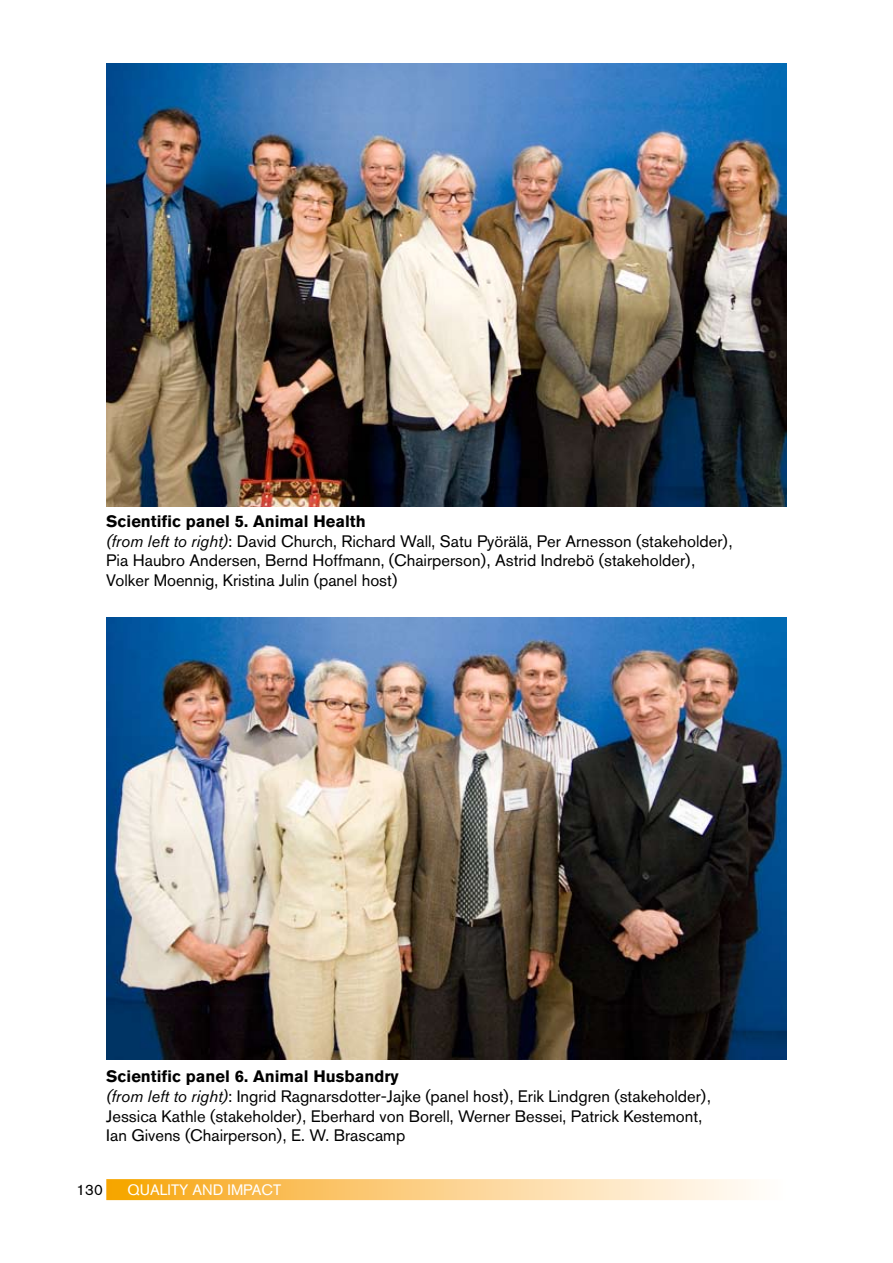
<style>
.page{position:relative;width:893px;height:1263px;background:#fff}
.page>*{position:absolute;margin:0;border:0;box-sizing:border-box;transform-origin:0 0}
.t1{font:16.5px/19.8px "Akzidenz Grotesk BQ";color:#000}
.t2{font:15px "Akzidenz Grotesk BQ";color:#fff}
.t3{font:15px "Akzidenz Grotesk BQ";color:#000}
.s1{font-weight:700}
.s2{font-style:italic}
</style>
<div class="page">
<svg style="left:106px;top:1179px;width:648px;height:21px;background:#fbd085"></svg>
<img style="left:106px;top:64px;width:681px;height:442px">
<img style="left:106px;top:617px;width:681px;height:443px">
<p class="t1" style="left:106px;top:511px;width:628px"><span class="s1">Scientific panel 5. Animal Health<br></span><span class="s2">(from left to right)</span>: David Church, Richard Wall, Satu Pyörälä, Per Arnesson (stakeholder), Pia Haubro Andersen, Bernd Hoffmann, (Chairperson), Astrid Indrebö (stakeholder), Volker Moennig, Kristina Julin (panel host)</p>
<p class="t1" style="left:106px;top:1066px;width:606px"><span class="s1">Scientific panel 6. Animal Husbandry<br></span><span class="s2">(from left to right)</span>: Ingrid Ragnarsdotter-Jajke (panel host), Erik Lindgren (stakeholder), Jessica Kathle (stakeholder), Eberhard von Borell, Werner Bessei, Patrick Kestemont, Ian Givens (Chairperson), E. W. Brascamp</p>
<p class="t3" style="left:77px;top:1180px;width:28px">130</p>
<p class="t2" style="left:128px;top:1180px;width:155px">QUALITY AND IMPACT</p>
</div>
